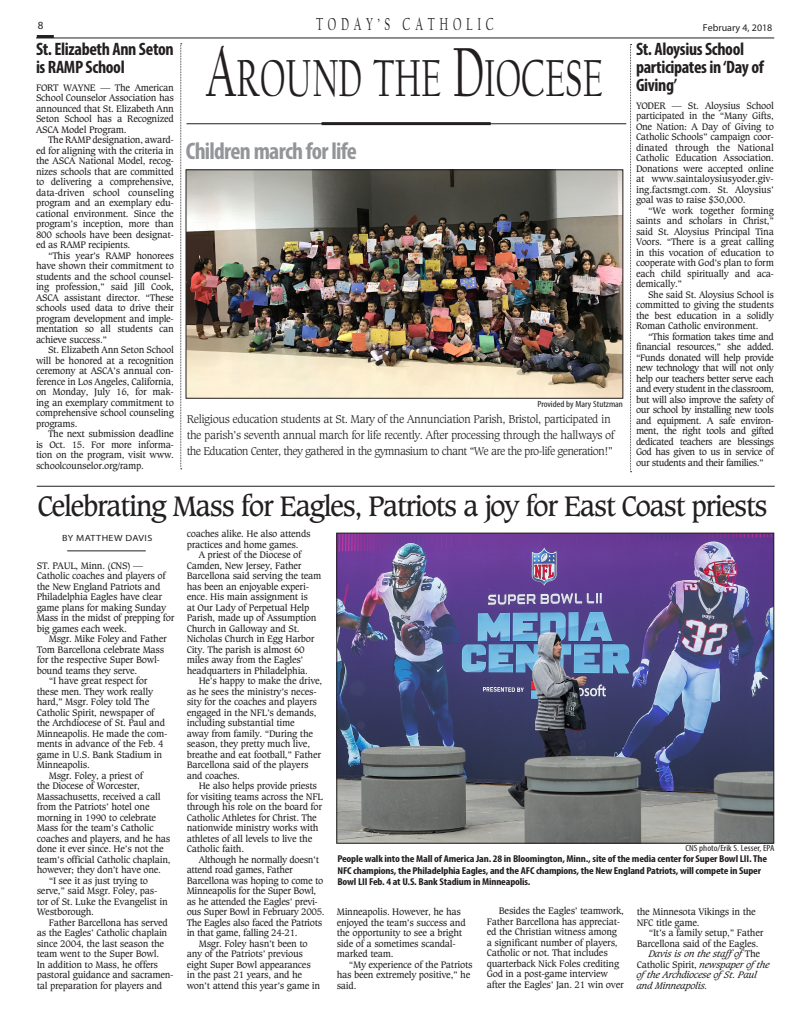
<style>
.page{position:relative;width:810px;height:1026px;background:#fff}
.page>*{position:absolute;margin:0;border:0;box-sizing:border-box;transform-origin:0 0}
.t1{font:54px "FB Californian";color:#231f20;scale:.65 1}
.NEWcaxton-30{font:30px "Caxton BT";letter-spacing:-.06em;color:#231f20}
.NEWstandalone{font:700 condensed 24px "Myriad Pro";letter-spacing:-.03em;color:#939598}
.NEWbriefhead{font:700 condensed 18px/18px "Myriad Pro";letter-spacing:-.02em;color:#231f20}
.t2{font:18px "FB Californian";letter-spacing:.4em;color:#231f20;scale:.65 1}
.NEWcutlinebig{font:300 12px/16px "Caxton BT";letter-spacing:-.04em;color:#231f20}
.t3{font:11px "Myriad";color:#231f20}
.NEWbody{font:10px/10.5px "Caxton BT";letter-spacing:-.03em;color:#231f20}
.NEWbody_justified{font:10px/10.5px "Caxton BT";letter-spacing:-.03em;color:#231f20;text-align:justify}
.NEWcutlinesmall{font:700 condensed 10px/11.5px "Myriad Pro";letter-spacing:-.015em;color:#231f20;scale:1.12 1}
.NEWbody-2{font:italic 10px/10.5px "Caxton BT";letter-spacing:-.03em;color:#231f20}
.t4{font:10px "Myriad";color:#231f20}
.NEWphotocredit{font:condensed 9px "Myriad Pro";color:#231f20;scale:1.12 1}
.NEWcutlinesmall-2{font:9px "Myriad Pro";letter-spacing:.04em;color:#231f20;scale:1.12 1}
.s1{font-size:72px}
.s2{font-style:normal}
</style>
<div class="page">
<hr style="left:36px;top:38px;width:738px;height:1px;background:#231f20">
<hr style="left:37px;top:35px;width:17px;height:3px;background:#231f20">
<hr style="left:322px;top:122px;width:169px;height:3px;background:#231f20">
<hr style="left:187px;top:124px;width:439px;height:1px;background:#231f20">
<svg style="left:630px;top:44px;width:2px;height:428px"></svg>
<svg style="left:181px;top:44px;width:1px;height:426px"></svg>
<img style="left:188px;top:172px;width:433px;height:225px">
<div style="left:186px;top:170px;width:437px;height:229px;border:1px solid #231f20"></div>
<hr style="left:67px;top:551px;width:79px;height:1px;background:#231f20">
<img style="left:339px;top:535px;width:433px;height:306px">
<div style="left:337px;top:533px;width:437px;height:310px;border:1px solid #231f20"></div>
<hr style="left:37px;top:486px;width:738px;height:1px;background:#231f20">
<p class="t3" style="left:38px;top:20px;width:7px">8</p>
<h3 class="t2" style="left:316px;top:15px;width:275px">TODAY’S CATHOLIC</h3>
<p class="t4" style="left:703px;top:23px;width:71px">February 4, 2018</p>
<p class="NEWbriefhead" style="left:36px;top:40px;width:139px">St. Elizabeth Ann Seton is RAMP School</p>
<p class="NEWbody_justified" style="left:36px;top:82px;width:140px">FORT WAYNE — The American School Counselor Association has announced that St. Elizabeth Ann Seton School has a Recognized ASCA Model Program.</p>
<p class="NEWbody_justified" style="left:36px;top:134px;width:140px;text-indent:12px">The RAMP designation, award&shy;ed for aligning with the criteria in the ASCA National Model, recog&shy;nizes schools that are committed to delivering a comprehensive, data-driven school counseling program and an exemplary edu&shy;cational environment. Since the program’s inception, more than 800 schools have been designat&shy;ed as RAMP recipients.</p>
<p class="NEWbody_justified" style="left:36px;top:250px;width:140px;text-indent:12px">“This year’s RAMP honorees have shown their commitment to students and the school counsel&shy;ing profession,” said Jill Cook, ASCA assistant director. “These schools used data to drive their program development and imple&shy;mentation so all students can achieve success.”</p>
<p class="NEWbody_justified" style="left:36px;top:344px;width:140px;text-indent:12px">St. Elizabeth Ann Seton School will be honored at a recognition ceremony at ASCA’s annual con&shy;ference in Los Angeles, California, on Monday, July 16, for mak&shy;ing an exemplary commitment to comprehensive school counseling programs.</p>
<p class="NEWbody_justified" style="left:36px;top:428px;width:140px;text-indent:12px">The next submission deadline is Oct. 15. For more informa&shy;tion on the program, visit www. schoolcounselor.org/ramp.</p>
<p class="NEWbriefhead" style="left:636px;top:40px;width:129px">St. Aloysius School participates in ‘Day of<br>Giving’</p>
<p class="NEWbody" style="left:636px;top:100px;width:140px;text-align:justify">YODER — St. Aloysius School participated in the “Many Gifts, One Nation: A Day of Giving to Catholic Schools” campaign coor&shy;dinated through the National Catholic Education Association.<br>Donations were accepted online at www.saintaloysiusyoder.giv&shy;ing.factsmgt.com. St. Aloysius’ goal was to raise $30,000.</p>
<p class="NEWbody" style="left:636px;top:205px;width:140px;text-align:justify;text-indent:12px">“We work together forming saints and scholars in Christ,” said St. Aloysius Principal Tina Voors. “There is a great calling in this vocation of education to cooperate with God’s plan to form each child spiritually and aca&shy;demically.”</p>
<p class="NEWbody" style="left:636px;top:289px;width:139px;text-align:justify;text-indent:12px">She said St. Aloysius School is committed to giving the students the best education in a solidly Roman Catholic environment.</p>
<p class="NEWbody" style="left:636px;top:331px;width:140px;text-align:justify;text-indent:12px">“This formation takes time and financial resources,” she added. “Funds donated will help provide new technology that will not only help our teachers better serve each and every student in the classroom, but will also improve the safety of our school by installing new tools and equipment. A safe environ&shy;ment, the right tools and gifted dedicated teachers are blessings God has given to us in service of our students and their families.”</p>
<p class="t1" style="left:206px;top:51px;width:613px"><span class="s1">A</span>ROUND THE <span class="s1">D</span>IOCESE</p>
<p class="NEWstandalone" style="left:186px;top:136px;width:172px">Children march for life</p>
<p class="NEWphotocredit" style="left:537px;top:398px;width:78px">Provided by Mary Stutzman</p>
<p class="NEWcutlinebig" style="left:187px;top:410px;width:430px">Religious education students at St. Mary of the Annunciation Parish, Bristol, participated in the parish’s seventh annual march for life recently. After processing through the hallways of the Education Center, they gathered in the gymnasium to chant “We are the pro-life generation!”</p>
<p class="NEWcaxton-30" style="left:37px;top:487px;width:732px">Celebrating Mass for Eagles, Patriots a joy for East Coast priests</p>
<p class="NEWbody" style="left:37px;top:560px;width:139px">ST. PAUL, Minn. (CNS) —<br>Catholic coaches and players of the New England Patriots and<br>Philadelphia Eagles have clear game plans for making Sunday<br>Mass in the midst of prepping for big games each week.</p>
<p class="NEWbody" style="left:37px;top:634px;width:132px;text-indent:12px">Msgr. Mike Foley and Father<br>Tom Barcellona celebrate Mass for the respective Super Bowl&shy;bound teams they serve.</p>
<p class="NEWbody" style="left:37px;top:676px;width:132px;text-indent:12px">“I have great respect for these men. They work really hard,” Msgr. Foley told The<br>Catholic Spirit, newspaper of the Archdiocese of St. Paul and<br>Minneapolis. He made the com&shy;ments in advance of the Feb. 4 game in U.S. Bank Stadium in<br>Minneapolis.</p>
<p class="NEWbody" style="left:37px;top:770px;width:136px;text-indent:12px">Msgr. Foley, a priest of<br>the Diocese of Worcester,<br>Massachusetts, received a call from the Patriots’ hotel one morning in 1990 to celebrate<br>Mass for the team’s Catholic coaches and players, and he has done it ever since. He’s not the team’s official Catholic chaplain, however; they don’t have one.</p>
<p class="NEWbody" style="left:37px;top:875px;width:133px;text-indent:12px">“I see it as just trying to serve,” said Msgr. Foley, pas&shy;tor of St. Luke the Evangelist in<br>Westborough.</p>
<p class="NEWbody" style="left:37px;top:917px;width:138px;text-indent:12px">Father Barcellona has served as the Eagles’ Catholic chaplain since 2004, the last season the team went to the Super Bowl.<br>In addition to Mass, he offers pastoral guidance and sacramen&shy;tal preparation for players and</p>
<p class="NEWbody" style="left:187px;top:528px;width:126px">coaches alike. He also attends practices and home games.</p>
<p class="NEWbody" style="left:187px;top:549px;width:136px;text-indent:12px">A priest of the Diocese of<br>Camden, New Jersey, Father<br>Barcellona said serving the team has been an enjoyable experi&shy;ence. His main assignment is<br>at Our Lady of Perpetual Help<br>Parish, made up of Assumption<br>Church in Galloway and St.<br>Nicholas Church in Egg Harbor<br>City. The parish is almost 60 miles away from the Eagles’ headquarters in Philadelphia.</p>
<p class="NEWbody" style="left:187px;top:675px;width:137px;text-indent:12px">He’s happy to make the drive, as he sees the ministry’s neces&shy;sity for the coaches and players engaged in the NFL’s demands, including substantial time<br>away from family. “During the season, they pretty much live, breathe and eat football,” Father<br>Barcellona said of the players and coaches.</p>
<p class="NEWbody" style="left:187px;top:780px;width:138px;text-indent:12px">He also helps provide priests for visiting teams across the NFL through his role on the board for<br>Catholic Athletes for Christ. The nationwide ministry works with athletes of all levels to live the<br>Catholic faith.</p>
<p class="NEWbody" style="left:187px;top:854px;width:139px;text-indent:12px">Although he normally doesn’t attend road games, Father<br>Barcellona was hoping to come to<br>Minneapolis for the Super Bowl, as he attended the Eagles’ previ&shy;ous Super Bowl in February 2005.<br>The Eagles also faced the Patriots in that game, falling 24-21.</p>
<p class="NEWbody" style="left:187px;top:938px;width:135px;text-indent:12px">Msgr. Foley hasn’t been to any of the Patriots’ previous eight Super Bowl appearances in the past 21 years, and he won’t attend this year’s game in</p>
<p class="NEWcutlinesmall-2" style="left:62px;top:532px;width:82px">BY MATTHEW DAVIS</p>
<p class="NEWphotocredit" style="left:685px;top:842px;width:81px">CNS photo/Erik S. Lesser, EPA</p>
<p class="NEWcutlinesmall" style="left:337px;top:853px;width:385px">People walk into the Mall of America Jan. 28 in Bloomington, Minn., site of the media center for Super Bowl LII. The<br>NFC champions, the Philadelphia Eagles, and the AFC champions, the New England Patriots, will compete in Super<br>Bowl LII Feb. 4 at U.S. Bank Stadium in Minneapolis.</p>
<p class="NEWbody" style="left:487px;top:906px;width:139px;text-indent:12px">Besides the Eagles’ teamwork,<br>Father Barcellona has appreciat&shy;ed the Christian witness among a significant number of players,<br>Catholic or not. That includes quarterback Nick Foles crediting<br>God in a post-game interview after the Eagles’ Jan. 21 win over</p>
<p class="NEWbody" style="left:637px;top:906px;width:121px">the Minnesota Vikings in the<br>NFC title game.</p>
<p class="NEWbody" style="left:337px;top:906px;width:131px">Minneapolis. However, he has enjoyed the team’s success and the opportunity to see a bright side of a sometimes scandal&shy;marked team.</p>
<p class="NEWbody" style="left:337px;top:959px;width:137px;text-indent:12px">“My experience of the Patriots has been extremely positive,” he said.</p>
<p class="NEWbody" style="left:637px;top:927px;width:128px;text-indent:12px">“It’s a family setup,” Father<br>Barcellona said of the Eagles.</p>
<p class="NEWbody-2" style="left:637px;top:948px;width:135px;text-indent:12px">Davis is on the staffof<span class="s2">The<br>Catholic Spirit,</span> newspaper ofthe ofthe Archdiocese ofSt. Paul and Minneapolis.</p>
</div>
